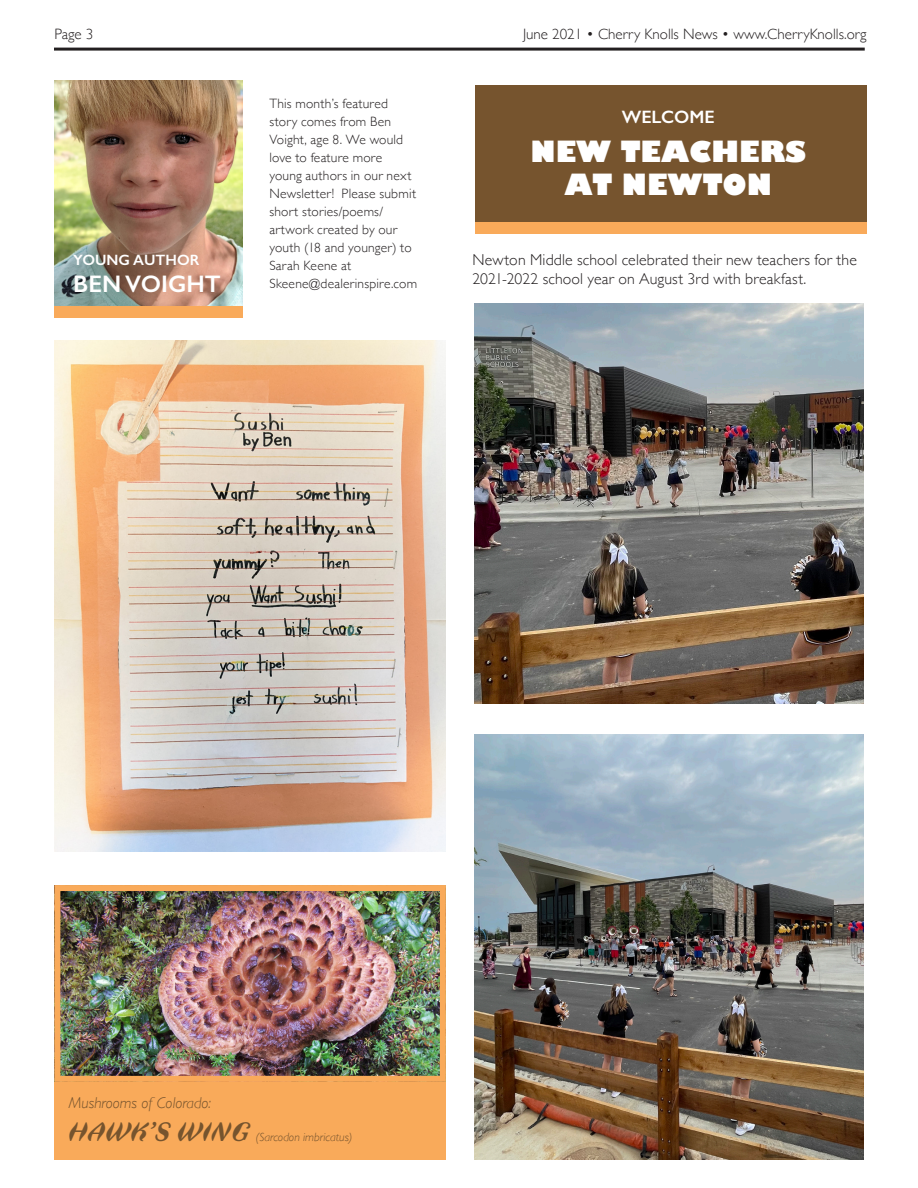
<style>
.page{position:relative;width:918px;height:1188px;background:#fff}
.page>*{position:absolute;margin:0;border:0;box-sizing:border-box;transform-origin:0 0}
.t1{font:800 28.5px "Gill Sans";color:#fff}
.t2{font:italic 700 27px "Faune Display";color:#76542e}
.t3{font:600 24px "Gill Sans";color:#fff}
.t4{font:600 18px "Gill Sans";color:#fff}
.t5{font:300 15.75px/18.9px "Gill Sans";letter-spacing:.01em;color:#231f20}
.t6{font:italic 300 15.75px "Gill Sans";color:#76542e}
.t7{font:300 15px "Gill Sans";color:#231f20}
.t8{font:600 15px "Gill Sans";color:#fff}
.t9{font:300 13.5px/18px "Gill Sans";letter-spacing:.015em;color:#231f20}
.t10{font:italic 300 12px "Gill Sans";color:#76542e}
</style>
<div class="page">
<hr style="left:54px;top:48px;width:811px;height:3px;background:#231f20">
<div style="left:54px;top:1082px;width:392px;height:78px;background:#f9aa5a"></div>
<img style="left:54px;top:340px;width:392px;height:511px">
<div style="left:54px;top:306px;width:188px;height:12px;background:#f9aa5a"></div>
<img style="left:54px;top:80px;width:188px;height:226px">
<img style="left:475px;top:304px;width:389px;height:399px">
<img style="left:475px;top:734px;width:389px;height:426px">
<div style="left:475px;top:85px;width:392px;height:144px;background:#76542e"></div>
<div style="left:475px;top:223px;width:392px;height:11px;background:#f9aa5a"></div>
<img style="left:61px;top:892px;width:378px;height:183px">
<div style="left:54px;top:885px;width:392px;height:197px;border:6px solid #f9aa5a"></div>
<p class="t7" style="left:54px;top:22px;width:41px">Page 3</p>
<p class="t7" style="left:523px;top:22px;width:345px">June 2021 • Cherry Knolls News • www.CherryKnolls.org</p>
<p class="t8" style="left:73px;top:251px;width:128px">YOUNG AUTHOR</p>
<p class="t3" style="left:73px;top:270px;width:149px">BEN VOIGHT</p>
<p class="t9" style="left:269px;top:94px;width:148px">This month’s featured story comes from Ben<br>Voight, age 8. We would love to feature more young authors in our next<br>Newsletter! Please submit short stories/poems/ artwork created by our youth (18 and younger) to<br>Sarah Keene at</p>
<p class="t9" style="left:269px;top:274px;width:149px">Skeene@dealerinspire.com</p>
<p class="t4" style="left:622px;top:106px;width:94px">WELCOME</p>
<p class="t1" style="left:530px;top:130px;width:277px">NEW TEACHERS</p>
<p class="t1" style="left:564px;top:163px;width:209px">AT NEWTON</p>
<p class="t5" style="left:472px;top:250px;width:386px">Newton Middle school celebrated their new teachers for the<br>2021-2022 school year on August 3rd with breakfast.</p>
<p class="t6" style="left:69px;top:1094px;width:144px">Mushrooms of Colorado:</p>
<p class="t2" style="left:69px;top:1113px;width:183px">HAWK’S WING</p>
<p class="t10" style="left:256px;top:1130px;width:98px">(Sarcodon imbricatus)</p>
</div>
